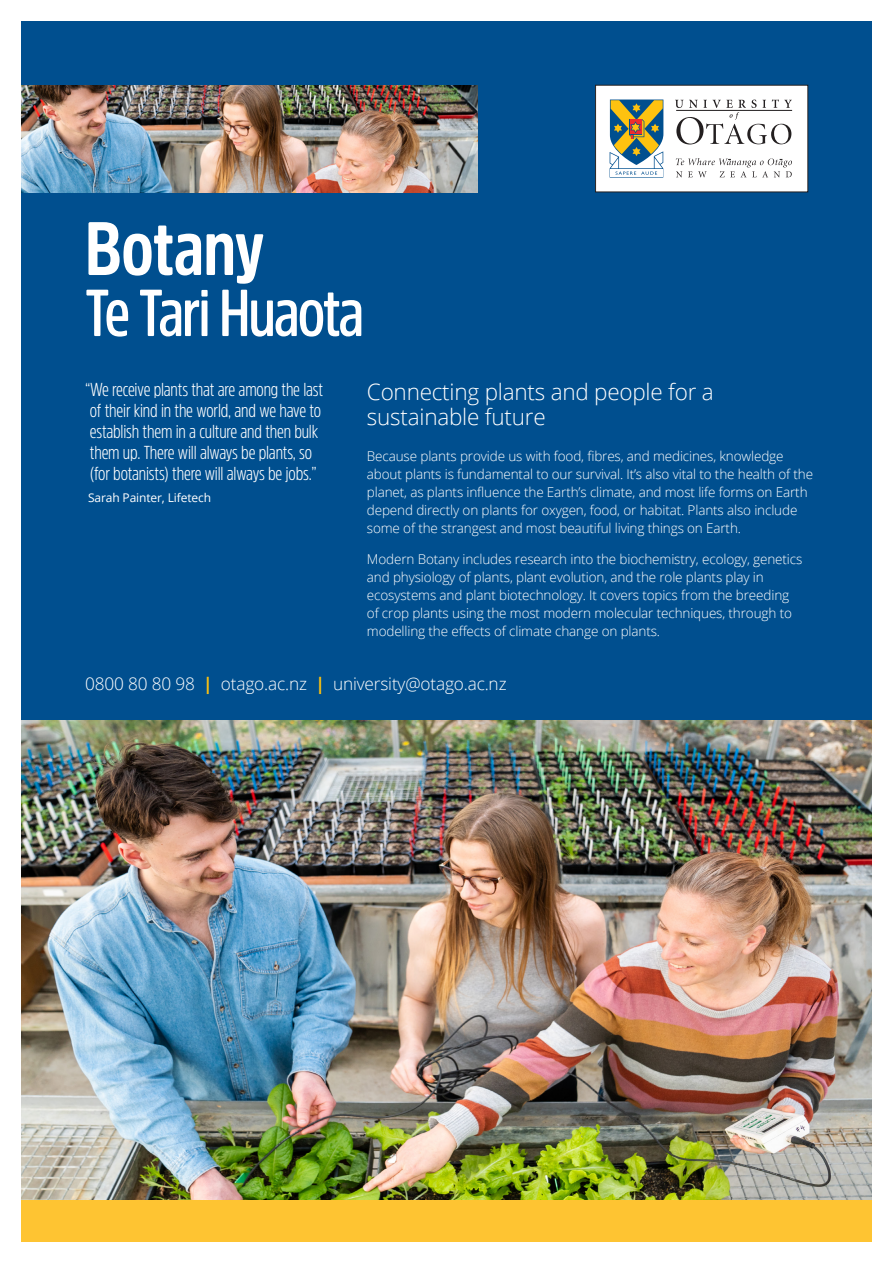
<style>
.page{position:relative;width:893px;height:1263px;background:#fff}
.page>*{position:absolute;margin:0;border:0;box-sizing:border-box;transform-origin:0 0}
.Topic_header{font:700 75px "Amsi Pro Cond";letter-spacing:-.005em;color:#fff}
.Topic_header-2{font:600 66px "Amsi Pro Cond";letter-spacing:-.03em;color:#fff}
.New_Intro{font:300 22.5px/25.5px "Open Sans";letter-spacing:-.01em;color:#fff}
.New_Quote{font:300 18.75px/21px "Amsi Pro Cond";letter-spacing:-.01em;color:#fff}
.t1{font:300 17.25px "Open Sans";letter-spacing:-.01em;color:#fff}
.New_Intro-2{font:300 13.5px/18px "Open Sans";letter-spacing:-.01em;color:#fff}
.New_Quote-2{font:12px "Open Sans";letter-spacing:-.01em;color:#fff}
.s1{font-weight:700;color:#fec210}
</style>
<div class="page">
<div style="left:21px;top:21px;width:851px;height:700px;background:#004f8f"></div>
<div style="left:596px;top:85px;width:212px;height:107px;background:#fff"></div>
<svg style="left:675px;top:99px;width:117px;height:45px"></svg>
<hr style="left:676px;top:110px;width:116px;height:1px;background:#231f20">
<svg style="left:610px;top:100px;width:53px;height:78px"></svg>
<svg style="left:676px;top:158px;width:116px;height:19px"></svg>
<div style="left:21px;top:1199px;width:851px;height:43px;background:#fec432"></div>
<img style="left:21px;top:721px;width:851px;height:478px">
<img style="left:21px;top:86px;width:456px;height:107px">
<p class="Topic_header" style="left:85px;top:197px;width:181px">Botany</p>
<p class="Topic_header-2" style="left:85px;top:268px;width:281px">Te Tari Huaota</p>
<p class="New_Quote" style="left:85px;top:379px;width:240px">“We receive plants that are among the last of their kind in the world, and we have to establish them in a culture and then bulk them up. There will always be plants, so (for botanists) there will always be jobs.”</p>
<p class="New_Quote-2" style="left:88px;top:490px;width:125px">Sarah Painter, Lifetech</p>
<p class="New_Intro" style="left:367px;top:378px;width:348px">Connecting plants and people for a sustainable future</p>
<p class="New_Intro-2" style="left:367px;top:447px;width:448px">Because plants provide us with food, fibres, and medicines, knowledge about plants is fundamental to our survival. It’s also vital to the health of the planet, as plants influence the Earth’s climate, and most life forms on Earth depend directly on plants for oxygen, food, or habitat. Plants also include some of the strangest and most beautiful living things on Earth.</p>
<p class="New_Intro-2" style="left:367px;top:549px;width:437px">Modern Botany includes research into the biochemistry, ecology, genetics and physiology of plants, plant evolution, and the role plants play in ecosystems and plant biotechnology. It covers topics from the breeding of crop plants using the most modern molecular techniques, through to modelling the effects of climate change on plants.</p>
<p class="t1" style="left:85px;top:672px;width:423px">0800 80 80 98 <span class="s1">|</span> otago.ac.nz <span class="s1">|</span> university@otago.ac.nz</p>
</div>
